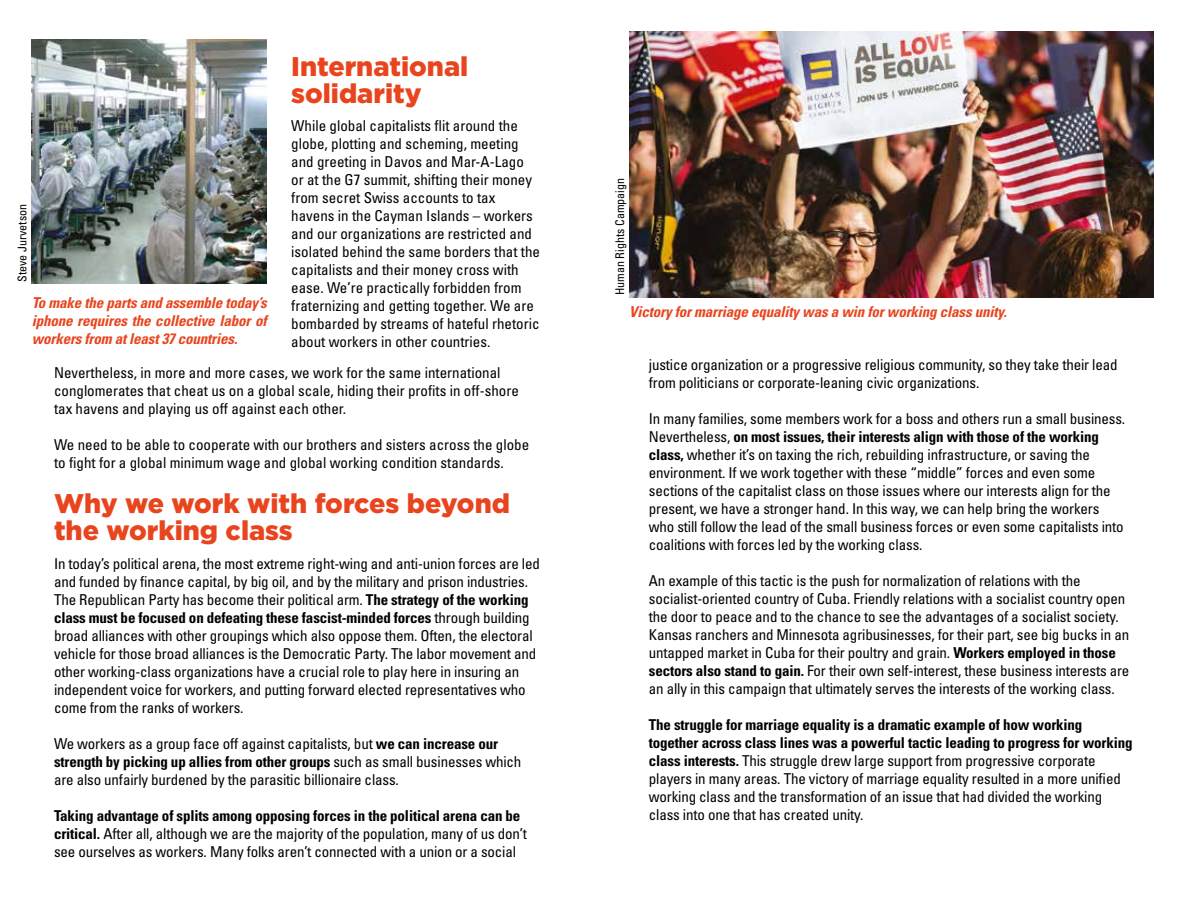
<style>
.page{position:relative;width:1188px;height:918px;background:#fff}
.page>*{position:absolute;margin:0;border:0;box-sizing:border-box;transform-origin:0 0}
.t1{font:900 27px/27px "Gotham";color:#e8451e}
.t2{font:condensed 15px/18px "Univers LT Std";letter-spacing:-.01em;color:#000}
.t3{font:italic 700 condensed 15px/18px "Univers LT Std";letter-spacing:-.01em;color:#e8451e;text-align:justify}
.t4{font:condensed 12px "Univers LT Std";color:#000}
.s1{font-weight:700}
</style>
<div class="page">
<img style="left:32px;top:39px;width:235px;height:245px">
<img style="left:629px;top:32px;width:524px;height:265px">
<h1 class="t1" style="left:291px;top:52px;width:179px">International solidarity</h1>
<p class="t2" style="left:291px;top:117px;width:250px">While global capitalists flit around the globe, plotting and scheming, meeting and greeting in Davos and Mar-A-Lago or at the G7 summit, shifting their money from secret Swiss accounts to tax havens in the Cayman Islands – workers and our organizations are restricted and isolated behind the same borders that the capitalists and their money cross with ease. We’re practically forbidden from fraternizing and getting together. We are bombarded by streams of hateful rhetoric about workers in other countries.</p>
<p class="t4" style="left:15px;top:282px;width:79px;rotate:-90deg">Steve Jurvetson</p>
<p class="t3" style="left:32px;top:294px;width:237px">To make the parts and assemble today’s iphone requires the collective labor of workers from at least 37 countries.</p>
<p class="t2" style="left:54px;top:364px;width:466px">Nevertheless, in more and more cases, we work for the same international conglomerates that cheat us on a global scale, hiding their profits in off-shore tax havens and playing us off against each other.</p>
<p class="t2" style="left:54px;top:436px;width:477px">We need to be able to cooperate with our brothers and sisters across the globe to fight for a global minimum wage and global working condition standards.</p>
<h1 class="t1" style="left:54px;top:490px;width:458px">Why we work with forces beyond the working class</h1>
<p class="t2" style="left:54px;top:554px;width:487px">In today’s political arena, the most extreme right-wing and anti-union forces are led and funded by finance capital, by big oil, and by the military and prison industries.<br>The Republican Party has become their political arm. <span class="s1">The strategy of the working class must be focused on defeating these fascist-minded forces</span> through building broad alliances with other groupings which also oppose them. Often, the electoral vehicle for those broad alliances is the Democratic Party. The labor movement and other working-class organizations have a crucial role to play here in insuring an independent voice for workers, and putting forward elected representatives who come from the ranks of workers.</p>
<p class="t2" style="left:54px;top:734px;width:469px">We workers as a group face off against capitalists, but <span class="s1">we can increase our strength by picking up allies from other groups</span> such as small businesses which are also unfairly burdened by the parasitic billionaire class.</p>
<p class="t2" style="left:54px;top:806px;width:474px"><span class="s1">Taking advantage of splits among opposing forces in the political arena can be critical.</span> After all, although we are the majority of the population, many of us don’t see ourselves as workers. Many folks aren’t connected with a union or a social</p>
<p class="t4" style="left:612px;top:295px;width:119px;rotate:-90deg">Human Rights Campaign</p>
<p class="t3" style="left:629px;top:303px;width:379px">Victory for marriage equality was a win for working class unity.</p>
<p class="t2" style="left:649px;top:355px;width:470px">justice organization or a progressive religious community, so they take their lead from politicians or corporate-leaning civic organizations.</p>
<p class="t2" style="left:649px;top:409px;width:478px">In many families, some members work for a boss and others run a small business.<br>Nevertheless, <span class="s1">on most issues, their interests align with those of the working class,</span> whether it’s on taxing the rich, rebuilding infrastructure, or saving the environment. If we work together with these “middle” forces and even some sections of the capitalist class on those issues where our interests align for the present, we have a stronger hand. In this way, we can help bring the workers who still follow the lead of the small business forces or even some capitalists into coalitions with forces led by the working class.</p>
<p class="t2" style="left:649px;top:571px;width:482px">An example of this tactic is the push for normalization of relations with the socialist-oriented country of Cuba. Friendly relations with a socialist country open the door to peace and to the chance to see the advantages of a socialist society.<br>Kansas ranchers and Minnesota agribusinesses, for their part, see big bucks in an untapped market in Cuba for their poultry and grain. <span class="s1">Workers employed in those sectors also stand to gain.</span> For their own self-interest, these business interests are an ally in this campaign that ultimately serves the interests of the working class.</p>
<p class="t2" style="left:649px;top:715px;width:485px"><span class="s1">The struggle for marriage equality is a dramatic example of how working together across class lines was a powerful tactic leading to progress for working class interests.</span> This struggle drew large support from progressive corporate players in many areas. The victory of marriage equality resulted in a more unified working class and the transformation of an issue that had divided the working class into one that has created unity.</p>
</div>
